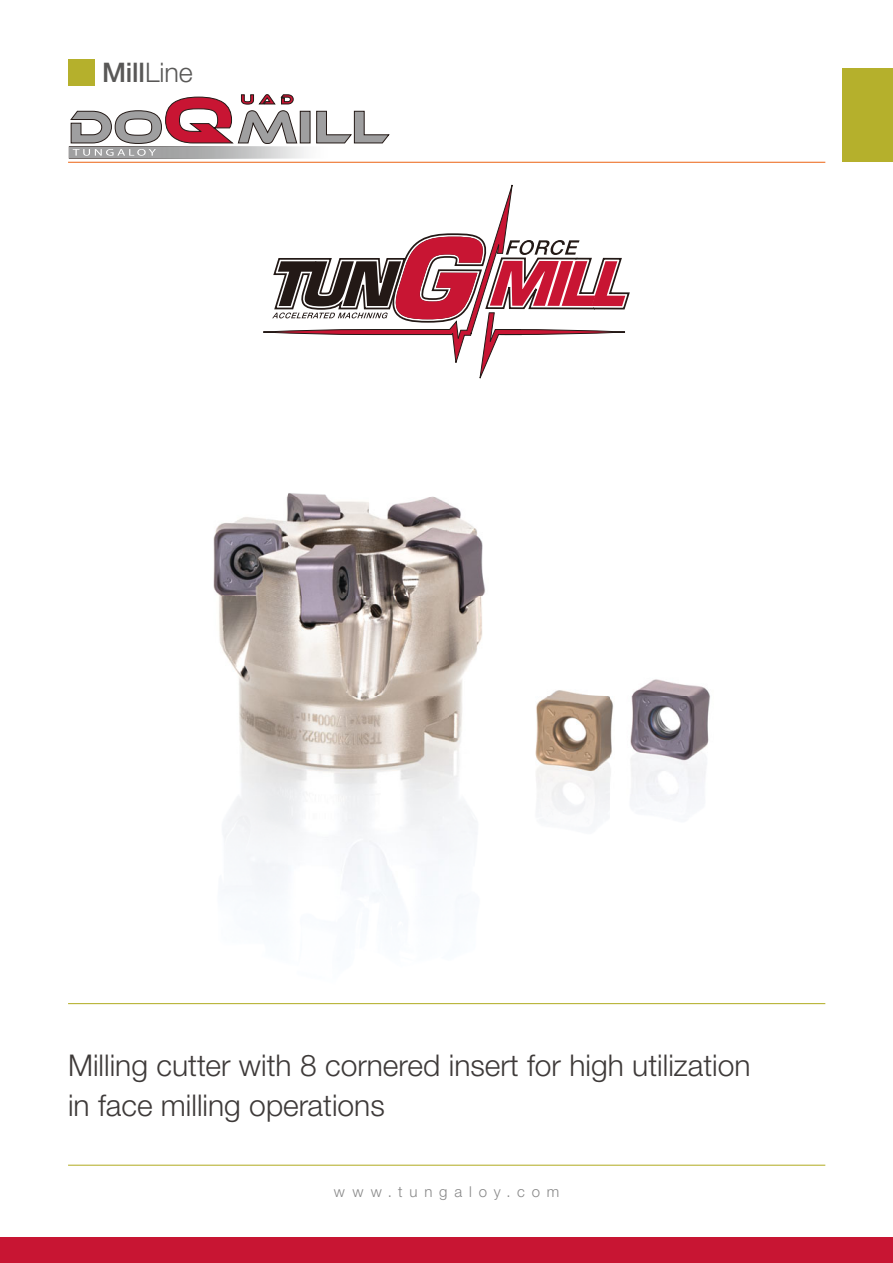
<style>
.page{position:relative;width:893px;height:1263px;background:#fff}
.page>*{position:absolute;margin:0;border:0;box-sizing:border-box;transform-origin:0 0}
.t1{font:300 30px/40.5px "Helvetica Neue LTW1 G";color:#3e3a39}
.t2{font:500 27px "Helvetica Neue LTW1 G";color:#595857}
.t3{font:300 15px "Helvetica Neue LTW1 G";letter-spacing:.46em;color:#898989}
.s1{font-weight:300}
</style>
<div class="page">
<div style="left:842px;top:68px;width:50px;height:94px;background:#b5b02c"></div>
<div style="left:0;top:1237px;width:892px;height:26px;background:#c81533"></div>
<hr style="left:68px;top:162px;width:757px;height:1px;background:#ed6c20">
<hr style="left:68px;top:1165px;width:757px;height:1px;background:#b5b02c">
<hr style="left:68px;top:1003px;width:757px;height:1px;background:#b5b02c">
<div style="left:68px;top:60px;width:27px;height:26px;background:#b5b02c"></div>
<img style="left:69px;top:146px;width:230px;height:13px">
<img style="left:70px;top:147px;width:236px;height:11px">
<div style="left:300px;top:111px;width:10px;height:32px;background:#9f9fa0"></div>
<div style="left:300px;top:111px;width:10px;height:32px;border:1px solid #231916"></div>
<svg style="left:316px;top:111px;width:74px;height:33px"></svg>
<svg style="left:70px;top:94px;width:228px;height:62px"></svg>
<img style="left:213px;top:493px;width:497px;height:404px">
<svg style="left:263px;top:184px;width:367px;height:195px"></svg>
<p class="t2" style="left:102px;top:63px;width:92px">Mill<span class="s1">Line</span></p>
<p class="t1" style="left:68px;top:1048px;width:684px">Milling cutter with 8 cornered insert for high utilization in face milling operations</p>
<p class="t3" style="left:334px;top:1186px;width:227px">www.tungaloy.com</p>
</div>
